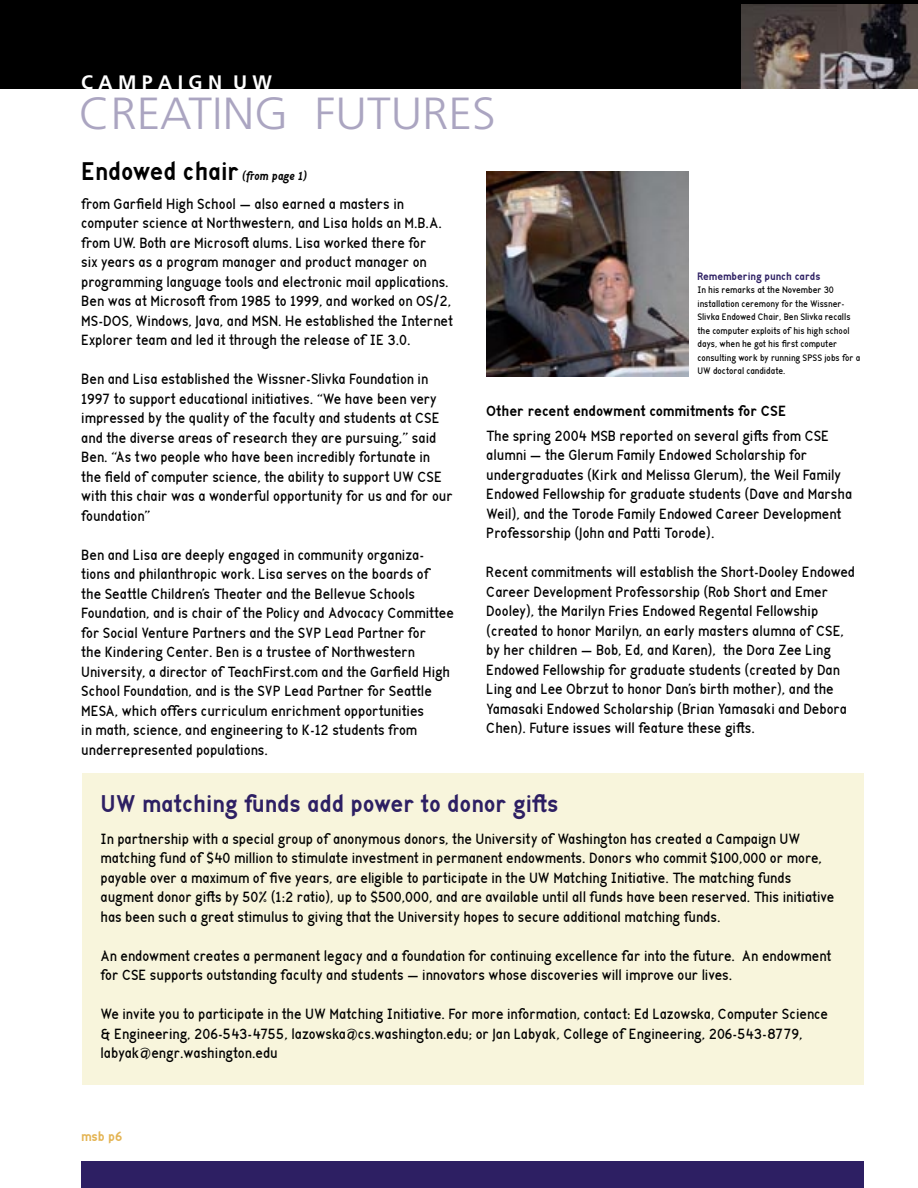
<style>
.page{position:relative;width:918px;height:1188px;background:#fff}
.page>*{position:absolute;margin:0;border:0;box-sizing:border-box;transform-origin:0 0}
.t1{font:300 45px "Frutiger LT Std";color:#aba5c1;scale:1.05 1}
.t2{font:700 28.5px "Gf Index";color:#000}
.t3{font:700 27px "Gf Index";color:#2d1f63}
.t4{font:700 19.5px "Frutiger LT Std";color:#fff}
.t5{font:16.5px/19.5px "Gf Index";color:#000}
.t6{font:700 16.5px "Gf Index";color:#000}
.t7{font:700 15px "Gf Index";color:#e4b453}
.t8{font:700 12px "Gf Index";color:#2d1f63}
.t9{font:10.5px/13.5px "Gf Index";color:#000}
.s1{font-style:italic;font-size:13.5px}
</style>
<div class="page">
<div style="left:82px;top:1161px;width:782px;height:27px;background:#2d1f63"></div>
<div style="left:0;top:0;width:918px;height:88px;background:#000"></div>
<img style="left:742px;top:4px;width:176px;height:84px">
<div style="left:82px;top:773px;width:782px;height:312px;background:#f8f5dc"></div>
<img style="left:486px;top:171px;width:202px;height:205px">
<p class="t4" style="left:81px;top:70px;width:192px">C A M P A I G N U W</p>
<h1 class="t1" style="left:79px;top:88px;width:399px">CREATING FUTURES</h1>
<h2 class="t2" style="left:81px;top:157px;width:228px">Endowed chair <span class="s1">(from page 1)</span></h2>
<p class="t5" style="left:81px;top:195px;width:373px">from Garfield High School — also earned a masters in computer science at Northwestern, and Lisa holds an M.B.A. from UW. Both are Microsoft alums. Lisa worked there for<br>six years as a program manager and product manager on programming language tools and electronic mail applications.<br>Ben was at Microsoft from 1985 to 1999, and worked on OS/2, MS-DOS, Windows, Java, and MSN. He established the Internet Explorer team and led it through the release of IE 3.0.</p>
<p class="t5" style="left:81px;top:370px;width:373px">Ben and Lisa established the Wissner-Slivka Foundation in 1997 to support educational initiatives. “We have been very impressed by the quality of the faculty and students at CSE and the diverse areas of research they are pursuing,” said Ben. “As two people who have been incredibly fortunate in the field of computer science, the ability to support UW CSE with this chair was a wonderful opportunity for us and for our foundation”</p>
<p class="t5" style="left:81px;top:546px;width:374px">Ben and Lisa are deeply engaged in community organiza&shy;tions and philanthropic work. Lisa serves on the boards of<br>the Seattle Children’s Theater and the Bellevue Schools Foundation, and is chair of the Policy and Advocacy Committee for Social Venture Partners and the SVP Lead Partner for<br>the Kindering Center. Ben is a trustee of Northwestern University, a director of TeachFirst.com and the Garfield High School Foundation, and is the SVP Lead Partner for Seattle MESA, which offers curriculum enrichment opportunities<br>in math, science, and engineering to K-12 students from underrepresented populations.</p>
<p class="t8" style="left:698px;top:270px;width:125px">Remembering punch cards</p>
<p class="t9" style="left:698px;top:284px;width:164px">In his remarks at the November 30 installation ceremony for the Wissner-Slivka Endowed Chair, Ben Slivka recalls the computer exploits of his high school days, when he got his first computer consulting work by running SPSS jobs for a UW doctoral candidate.</p>
<p class="t6" style="left:486px;top:402px;width:302px">Other recent endowment commitments for CSE</p>
<p class="t5" style="left:486px;top:426px;width:368px">The spring 2004 MSB reported on several gifts from CSE alumni — the Glerum Family Endowed Scholarship for undergraduates (Kirk and Melissa Glerum), the Weil Family Endowed Fellowship for graduate students (Dave and Marsha Weil), and the Torode Family Endowed Career Development Professorship (John and Patti Torode).</p>
<p class="t5" style="left:486px;top:563px;width:370px">Recent commitments will establish the Short-Dooley Endowed Career Development Professorship (Rob Short and Emer Dooley), the Marilyn Fries Endowed Regental Fellowship (created to honor Marilyn, an early masters alumna of CSE, by her children — Bob, Ed, and Karen), the Dora Zee Ling Endowed Fellowship for graduate students (created by Dan Ling and Lee Obrzut to honor Dan’s birth mother), and the Yamasaki Endowed Scholarship (Brian Yamasaki and Debora Chen). Future issues will feature these gifts.</p>
<h3 class="t3" style="left:100px;top:791px;width:460px">UW matching funds add power to donor gifts</h3>
<p class="t5" style="left:100px;top:830px;width:736px">In partnership with a special group of anonymous donors, the University of Washington has created a Campaign UW matching fund of $40 million to stimulate investment in permanent endowments. Donors who commit $100,000 or more, payable over a maximum of five years, are eligible to participate in the UW Matching Initiative. The matching funds augment donor gifts by 50% (1:2 ratio), up to $500,000, and are available until all funds have been reserved. This initiative has been such a great stimulus to giving that the University hopes to secure additional matching funds.</p>
<p class="t5" style="left:100px;top:947px;width:732px">An endowment creates a permanent legacy and a foundation for continuing excellence far into the future. An endowment for CSE supports outstanding faculty and students — innovators whose discoveries will improve our lives.</p>
<p class="t5" style="left:100px;top:1005px;width:729px">We invite you to participate in the UW Matching Initiative. For more information, contact: Ed Lazowska, Computer Science &amp; Engineering, 206-543-4755, lazowska@cs.washington.edu; or Jan Labyak, College of Engineering, 206-543-8779, labyak@engr.washington.edu</p>
<p class="t7" style="left:81px;top:1129px;width:43px">msb p6</p>
</div>
